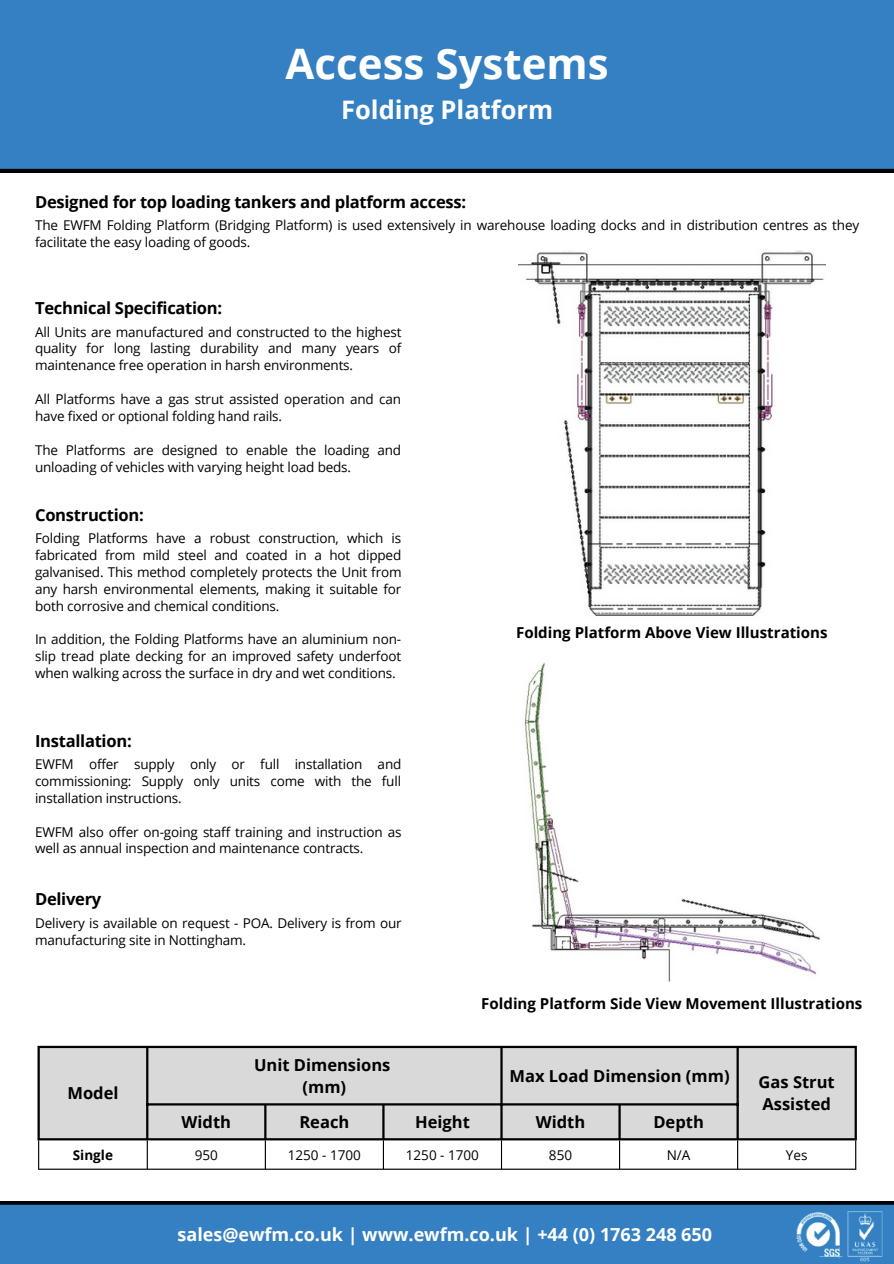
<style>
.page{position:relative;width:894px;height:1264px;background:#fff}
.page>*{position:absolute;margin:0;border:0;box-sizing:border-box;transform-origin:0 0}
.t1{font:700 42px "Open Sans";color:#fff}
.t2{font:700 25.5px "Open Sans";color:#fff}
.t3{font:700 18px "Open Sans";color:#fff}
.t4{font:700 16.5px/22.5px "Open Sans";letter-spacing:-.015em;color:#000;text-align:center}
.t5{font:700 15px "Open Sans";color:#000}
.t6{font:13.5px/17px "Open Sans";letter-spacing:-.01em;color:#000}
.t7{font:700 13.5px "Open Sans";color:#000}
</style>
<div class="page">
<div style="left:0;top:0;width:893px;height:172px;background:#3580c2"></div>
<svg style="left:0;top:1201px;width:893px;height:62px;background:#3177b5"></svg>
<img style="left:791px;top:1208px;width:97px;height:53px">
<div style="left:40px;top:1048px;width:814px;height:90px;background:#d9d9d9"></div>
<svg style="left:38px;top:1140px;width:1px;height:28px"></svg>
<svg style="left:147px;top:1140px;width:1px;height:28px"></svg>
<svg style="left:265px;top:1140px;width:1px;height:28px"></svg>
<svg style="left:383px;top:1140px;width:1px;height:28px"></svg>
<svg style="left:501px;top:1140px;width:1px;height:28px"></svg>
<svg style="left:619px;top:1140px;width:1px;height:28px"></svg>
<hr style="left:736px;top:1140px;width:2px;height:28px;background:#000">
<hr style="left:854px;top:1140px;width:2px;height:28px;background:#000">
<hr style="left:38px;top:1168px;width:818px;height:1px;background:#000">
<hr style="left:38px;top:1048px;width:2px;height:90px;background:#000">
<hr style="left:146px;top:1048px;width:2px;height:90px;background:#000">
<hr style="left:264px;top:1105px;width:2px;height:33px;background:#000">
<hr style="left:382px;top:1105px;width:2px;height:33px;background:#000">
<hr style="left:500px;top:1048px;width:2px;height:90px;background:#000">
<hr style="left:618px;top:1105px;width:2px;height:33px;background:#000">
<hr style="left:736px;top:1048px;width:2px;height:90px;background:#000">
<hr style="left:854px;top:1048px;width:2px;height:90px;background:#000">
<hr style="left:38px;top:1045px;width:818px;height:3px;background:#000">
<hr style="left:146px;top:1103px;width:592px;height:2px;background:#000">
<hr style="left:38px;top:1138px;width:818px;height:2px;background:#000">
<img style="left:518px;top:250px;width:306px;height:366px">
<img style="left:524px;top:662px;width:296px;height:319px">
<h1 class="t1" style="left:285px;top:34px;width:324px">Access Systems</h1>
<h2 class="t2" style="left:341px;top:92px;width:213px">Folding Platform</h2>
<p class="t4" style="left:35px;top:190px;width:432px">Designed for top loading tankers and platform access:</p>
<p class="t6" style="left:35px;top:216px;width:825px">The EWFM Folding Platform (Bridging Platform) is used extensively in warehouse loading docks and in distribution centres as they facilitate the easy loading of goods.</p>
<p class="t4" style="left:35px;top:296px;width:189px">Technical Specification:</p>
<p class="t6" style="left:35px;top:323px;width:368px;text-align:justify">All Units are manufactured and constructed to the highest quality for long lasting durability and many years of maintenance free operation in harsh environments.</p>
<p class="t6" style="left:35px;top:390px;width:367px">All Platforms have a gas strut assisted operation and can have fixed or optional folding hand rails.</p>
<p class="t6" style="left:35px;top:441px;width:367px">The Platforms are designed to enable the loading and unloading of vehicles with varying height load beds.</p>
<p class="t4" style="left:35px;top:503px;width:110px">Construction:</p>
<p class="t6" style="left:35px;top:529px;width:368px;text-align:justify">Folding Platforms have a robust construction, which is fabricated from mild steel and coated in a hot dipped galvanised. This method completely protects the Unit from any harsh environmental elements, making it suitable for both corrosive and chemical conditions.</p>
<p class="t6" style="left:35px;top:630px;width:367px;text-align:justify">In addition, the Folding Platforms have an aluminium non&shy;slip tread plate decking for an improved safety underfoot when walking across the surface in dry and wet conditions.</p>
<p class="t4" style="left:35px;top:729px;width:98px">Installation:</p>
<p class="t6" style="left:35px;top:755px;width:368px;text-align:justify">EWFM offer supply only or full installation and commissioning: Supply only units come with the full installation instructions.</p>
<p class="t6" style="left:35px;top:822px;width:368px">EWFM also offer on-going staff training and instruction as well as annual inspection and maintenance contracts.</p>
<p class="t4" style="left:35px;top:887px;width:68px">Delivery</p>
<p class="t6" style="left:35px;top:913px;width:368px">Delivery is available on request - POA. Delivery is from our manufacturing site in Nottingham.</p>
<p class="t5" style="left:516px;top:622px;width:313px">Folding Platform Above View Illustrations</p>
<p class="t5" style="left:481px;top:993px;width:382px">Folding Platform Side View Movement Illustrations</p>
<p class="t4" style="left:67px;top:1081px;width:53px">Model</p>
<p class="t4" style="left:254px;top:1052px;width:138px">Unit Dimensions (mm)</p>
<p class="t4" style="left:509px;top:1064px;width:221px">Max Load Dimension (mm)</p>
<p class="t4" style="left:758px;top:1069px;width:78px;text-align:left">Gas Strut<br>Assisted</p>
<p class="t4" style="left:181px;top:1110px;width:51px">Width</p>
<p class="t4" style="left:299px;top:1110px;width:51px">Reach</p>
<p class="t4" style="left:415px;top:1110px;width:56px">Height</p>
<p class="t4" style="left:535px;top:1110px;width:51px">Width</p>
<p class="t4" style="left:653px;top:1110px;width:52px">Depth</p>
<p class="t7" style="left:73px;top:1145px;width:42px">Single</p>
<p class="t6" style="left:195px;top:1145px;width:25px">950</p>
<p class="t6" style="left:288px;top:1145px;width:75px">1250 - 1700</p>
<p class="t6" style="left:406px;top:1145px;width:75px">1250 - 1700</p>
<p class="t6" style="left:548px;top:1145px;width:25px">850</p>
<p class="t6" style="left:666px;top:1145px;width:25px">N/A</p>
<p class="t6" style="left:785px;top:1145px;width:23px">Yes</p>
<h3 class="t3" style="left:177px;top:1221px;width:536px">sales@ewfm.co.uk | www.ewfm.co.uk | +44 (0) 1763 248 650</h3>
</div>
